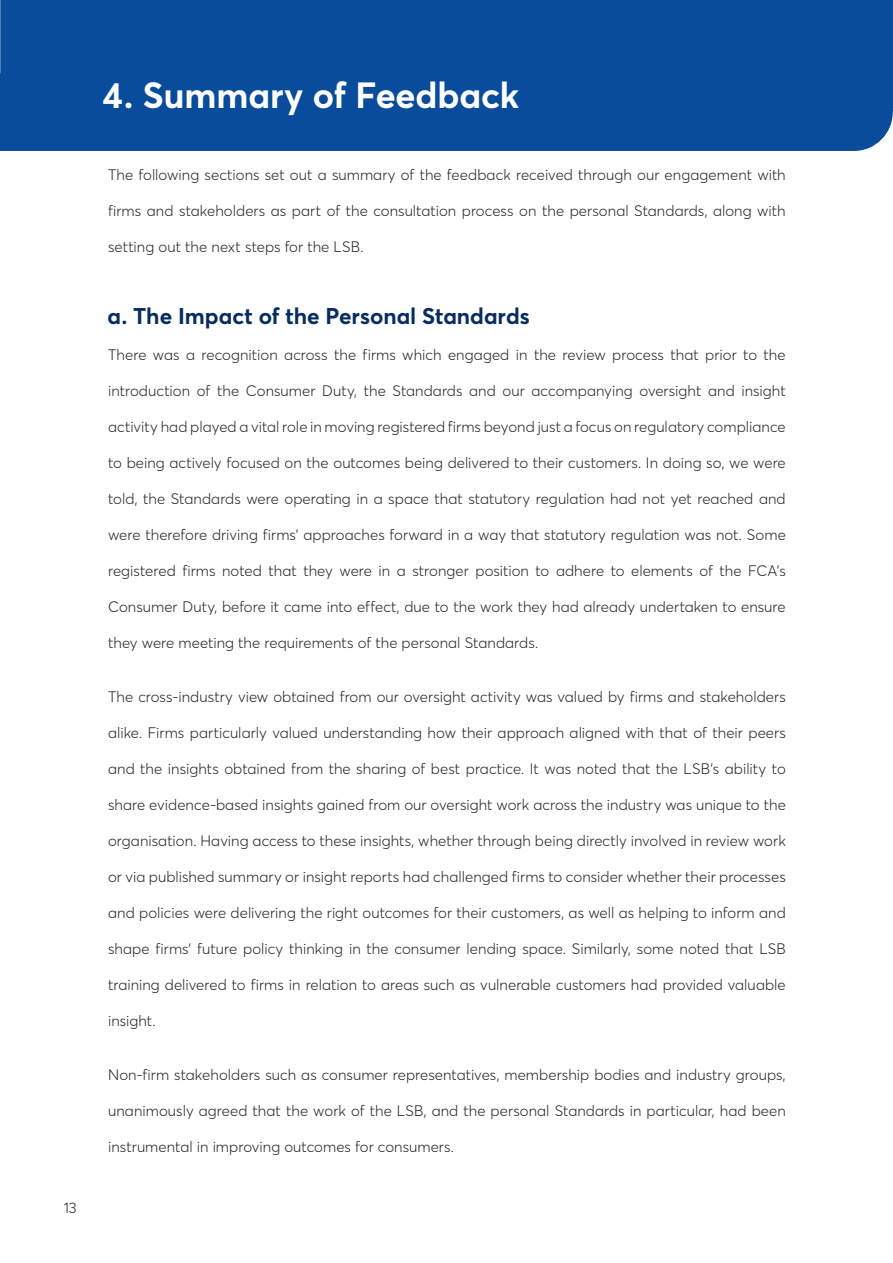
<style>
.page{position:relative;width:893px;height:1263px;background:#fff}
.page>*{position:absolute;margin:0;border:0;box-sizing:border-box;transform-origin:0 0}
.H2__Span_Columns____24-26{font:700 36px "Averta";color:#fff}
.H3___15-16{font:700 22.5px "Averta";color:#072c5f}
.Body_Copy___10-13{font:300 15px "Averta";letter-spacing:.005em;color:#231f20}
</style>
<div class="page">
<div style="left:0;top:111px;width:893px;height:40px;background:#094c9b"></div>
<div style="left:0;top:10px;width:893px;height:101px;background:#094c9b"></div>
<div style="left:0;top:0;width:893px;height:10px;background:#094c9b"></div>
<p class="Body_Copy___10-13" style="left:64px;top:1197px;width:14px">13</p>
<p class="H2__Span_Columns____24-26" style="left:103px;top:70px;width:418px">4. Summary of Feedback</p>
<p class="Body_Copy___10-13" style="left:108px;top:164px;width:679px">The following sections set out a summary of the feedback received through our engagement with</p>
<p class="Body_Copy___10-13" style="left:108px;top:200px;width:679px">firms and stakeholders as part of the consultation process on the personal Standards, along with</p>
<p class="Body_Copy___10-13" style="left:108px;top:236px;width:257px">setting out the next steps for the LSB.</p>
<p class="H3___15-16" style="left:108px;top:300px;width:424px">a. The Impact of the Personal Standards</p>
<p class="Body_Copy___10-13" style="left:108px;top:344px;width:679px">There was a recognition across the firms which engaged in the review process that prior to the</p>
<p class="Body_Copy___10-13" style="left:108px;top:380px;width:679px">introduction of the Consumer Duty, the Standards and our accompanying oversight and insight</p>
<p class="Body_Copy___10-13" style="left:108px;top:416px;width:679px">activity had played a vital role in moving registered firms beyond just a focus on regulatory compliance</p>
<p class="Body_Copy___10-13" style="left:108px;top:452px;width:679px">to being actively focused on the outcomes being delivered to their customers. In doing so, we were</p>
<p class="Body_Copy___10-13" style="left:108px;top:488px;width:679px">told, the Standards were operating in a space that statutory regulation had not yet reached and</p>
<p class="Body_Copy___10-13" style="left:108px;top:524px;width:679px">were therefore driving firms’ approaches forward in a way that statutory regulation was not. Some</p>
<p class="Body_Copy___10-13" style="left:108px;top:560px;width:679px">registered firms noted that they were in a stronger position to adhere to elements of the FCA’s</p>
<p class="Body_Copy___10-13" style="left:108px;top:596px;width:679px">Consumer Duty, before it came into effect, due to the work they had already undertaken to ensure</p>
<p class="Body_Copy___10-13" style="left:108px;top:632px;width:432px">they were meeting the requirements of the personal Standards.</p>
<p class="Body_Copy___10-13" style="left:108px;top:686px;width:679px">The cross-industry view obtained from our oversight activity was valued by firms and stakeholders</p>
<p class="Body_Copy___10-13" style="left:108px;top:722px;width:679px">alike. Firms particularly valued understanding how their approach aligned with that of their peers</p>
<p class="Body_Copy___10-13" style="left:108px;top:758px;width:679px">and the insights obtained from the sharing of best practice. It was noted that the LSB’s ability to</p>
<p class="Body_Copy___10-13" style="left:108px;top:794px;width:679px">share evidence-based insights gained from our oversight work across the industry was unique to the</p>
<p class="Body_Copy___10-13" style="left:108px;top:830px;width:679px">organisation. Having access to these insights, whether through being directly involved in review work</p>
<p class="Body_Copy___10-13" style="left:108px;top:866px;width:679px">or via published summary or insight reports had challenged firms to consider whether their processes</p>
<p class="Body_Copy___10-13" style="left:108px;top:902px;width:679px">and policies were delivering the right outcomes for their customers, as well as helping to inform and</p>
<p class="Body_Copy___10-13" style="left:108px;top:938px;width:679px">shape firms’ future policy thinking in the consumer lending space. Similarly, some noted that LSB</p>
<p class="Body_Copy___10-13" style="left:108px;top:974px;width:679px">training delivered to firms in relation to areas such as vulnerable customers had provided valuable</p>
<p class="Body_Copy___10-13" style="left:108px;top:1010px;width:49px">insight.</p>
<p class="Body_Copy___10-13" style="left:108px;top:1064px;width:679px">Non-firm stakeholders such as consumer representatives, membership bodies and industry groups,</p>
<p class="Body_Copy___10-13" style="left:108px;top:1100px;width:679px">unanimously agreed that the work of the LSB, and the personal Standards in particular, had been</p>
<p class="Body_Copy___10-13" style="left:108px;top:1136px;width:347px">instrumental in improving outcomes for consumers.</p>
</div>
